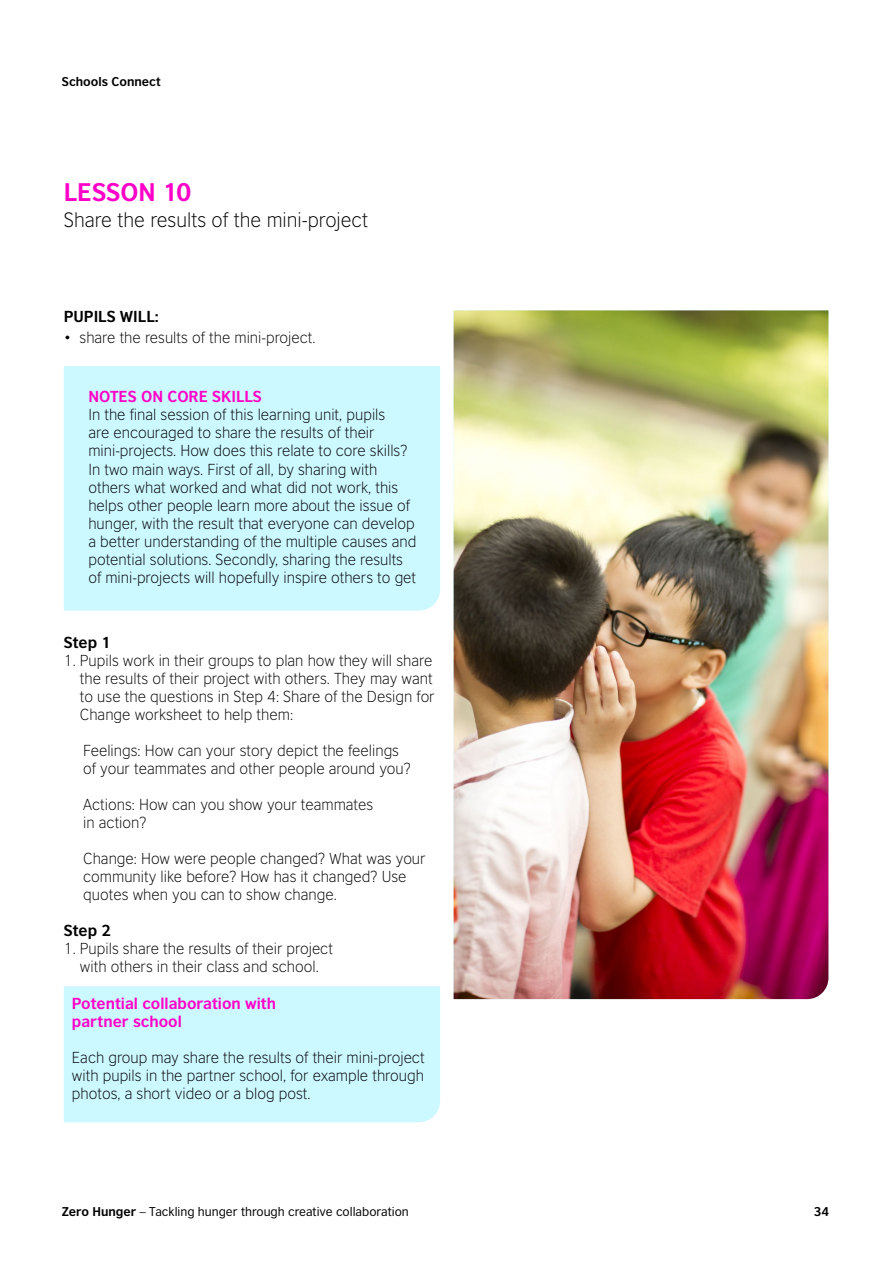
<style>
.page{position:relative;width:893px;height:1263px;background:#fff}
.page>*{position:absolute;margin:0;border:0;box-sizing:border-box;transform-origin:0 0}
.t1{font:700 24px "British Council Sans";color:#ff00c8}
.t2{font:300 19.5px "British Council Sans";color:#000}
.t3{font:300 15px/18px "British Council Sans";color:#000}
.t4{font:700 15px/18px "British Council Sans";color:#ff00c8}
.t5{font:700 15px "British Council Sans";color:#000}
.t6{font:12px "British Council Sans";color:#000}
.t7{font:700 12px "British Council Sans";color:#000}
.s1{font-weight:700}
</style>
<div class="page">
<div style="left:64px;top:366px;width:376px;height:245px;background:#ccf8ff"></div>
<div style="left:76px;top:378px;width:355px;height:232px;background:#ccf8ff"></div>
<div style="left:64px;top:986px;width:376px;height:136px;background:#ccf8ff"></div>
<img style="left:454px;top:310px;width:374px;height:689px">
<p class="t7" style="left:62px;top:73px;width:100px">Schools Connect</p>
<h1 class="t1" style="left:64px;top:177px;width:129px">LESSON 10</h1>
<h2 class="t2" style="left:64px;top:208px;width:306px">Share the results of the mini-project</h2>
<p class="t5" style="left:64px;top:306px;width:96px">PUPILS WILL:</p>
<p class="t3" style="left:64px;top:328px;width:253px">• share the results of the mini-project.</p>
<p class="t4" style="left:88px;top:387px;width:175px">NOTES ON CORE SKILLS</p>
<p class="t3" style="left:88px;top:406px;width:329px">In the final session of this learning unit, pupils<br>are encouraged to share the results of their mini-projects. How does this relate to core skills?<br>In two main ways. First of all, by sharing with others what worked and what did not work, this helps other people learn more about the issue of hunger, with the result that everyone can develop a better understanding of the multiple causes and potential solutions. Secondly, sharing the results of mini-projects will hopefully inspire others to get</p>
<p class="t5" style="left:64px;top:633px;width:49px">Step 1</p>
<p class="t3" style="left:80px;top:651px;width:356px;text-indent:-16px">1. Pupils work in their groups to plan how they will share the results of their project with others. They may want to use the questions in Step 4: Share of the Design for Change worksheet to help them:</p>
<p class="t3" style="left:83px;top:741px;width:329px">Feelings: How can your story depict the feelings of your teammates and other people around you?</p>
<p class="t3" style="left:83px;top:795px;width:292px">Actions: How can you show your teammates in action?</p>
<p class="t3" style="left:83px;top:849px;width:344px">Change: How were people changed? What was your community like before? How has it changed? Use quotes when you can to show change.</p>
<p class="t5" style="left:64px;top:921px;width:49px">Step 2</p>
<p class="t3" style="left:64px;top:939px;width:271px;text-align:center">1. Pupils share the results of their project with others in their class and school.</p>
<p class="t4" style="left:72px;top:994px;width:206px">Potential collaboration with partner school</p>
<p class="t3" style="left:72px;top:1048px;width:354px;text-align:justify">Each group may share the results of their mini-project with pupils in the partner school, for example through photos, a short video or a blog post.</p>
<p class="t6" style="left:62px;top:1204px;width:348px"><span class="s1">Zero Hunger</span> – Tackling hunger through creative collaboration</p>
<p class="t7" style="left:814px;top:1204px;width:17px">34</p>
</div>
